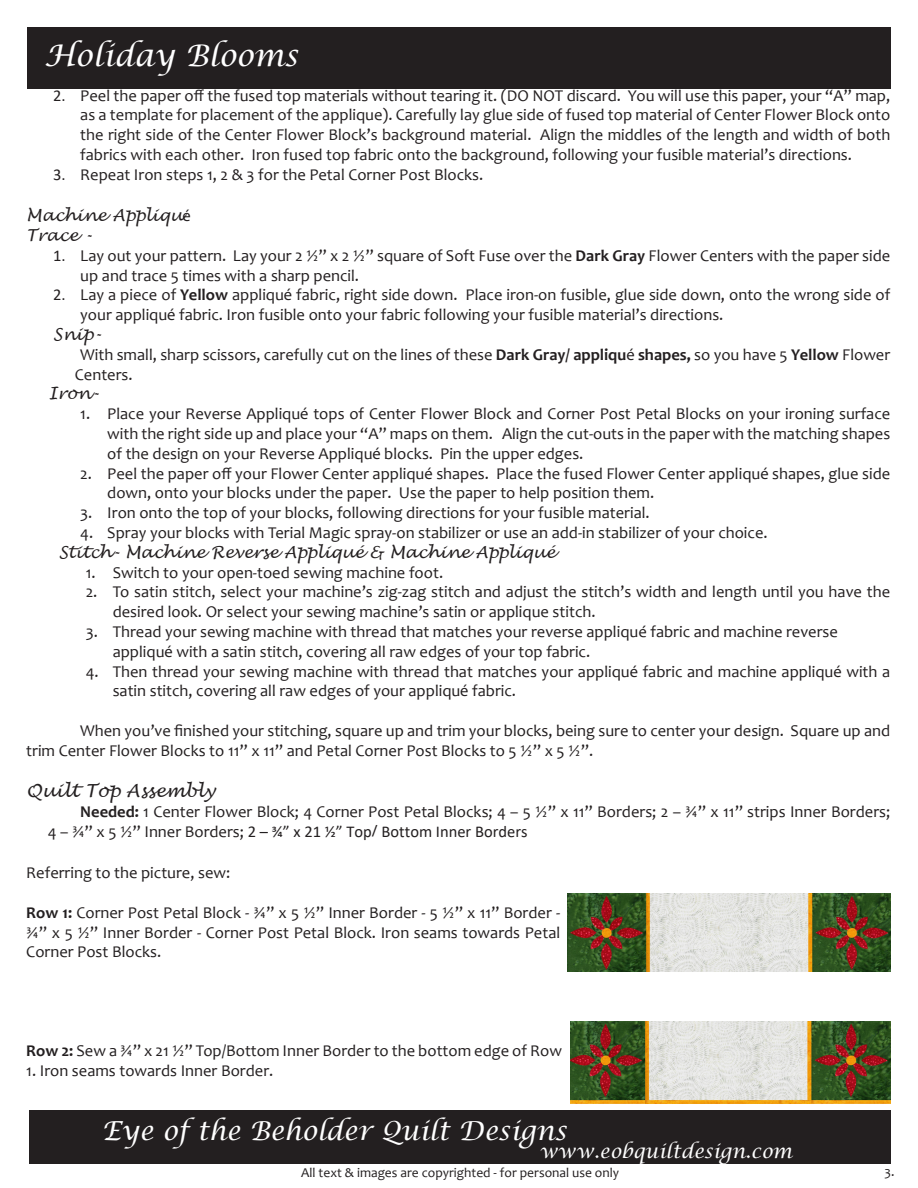
<style>
.page{position:relative;width:918px;height:1188px;background:#fff}
.page>*{position:absolute;margin:0;border:0;box-sizing:border-box;transform-origin:0 0}
.t1{font:italic 30px "Lucida Calligraphy";color:#fff}
.t2{font:italic 26.25px "Lucida Calligraphy";color:#fff}
.t3{font:italic 19.2px "Lucida Calligraphy";color:#fff}
.No_Spacing{font:italic 18px "Lucida Handwriting";color:#231f20}
.No_Spacing-2{font:16.5px/19.8px "Candara";color:#231f20}
.No_Spacing-3{font:italic 16.5px "Lucida Handwriting";color:#231f20}
.t4{font:13.5px "Candara";color:#231f20}
.s1{font-family:"Calibri"}
.s2{font-family:"Myriad Pro";font-style:normal}
.s3{font-weight:700}
.s4{font-family:"Myriad Pro"}
</style>
<div class="page">
<div style="left:27px;top:27px;width:864px;height:62px;background:#231f20"></div>
<div style="left:29px;top:1110px;width:862px;height:54px;background:#231f20"></div>
<img style="left:567px;top:893px;width:324px;height:78px">
<img style="left:571px;top:1021px;width:320px;height:83px">
<p class="t1" style="left:44px;top:38px;width:255px">Holiday Blooms</p>
<p class="No_Spacing-2" style="left:80px;top:85px;width:812px;text-align:justify;text-indent:-27px"><span class="s1">2.</span> Peel the paper off the fused top materials without tearing it. (DO NOT discard. You will use this paper, your “A” map, as a template for placement of the applique). Carefully lay glue side of fused top material of Center Flower Block onto the right side of the Center Flower Block’s background material. Align the middles of the length and width of both fabrics with each other. Iron fused top fabric onto the background, following your fusible material’s directions.</p>
<p class="No_Spacing-2" style="left:53px;top:164px;width:432px"><span class="s1">3.</span> Repeat Iron steps 1, 2 &amp; 3 for the Petal Corner Post Blocks.</p>
<p class="No_Spacing-3" style="left:26px;top:205px;width:166px">Machine Appliqu<span class="s2">é</span></p>
<p class="No_Spacing-3" style="left:26px;top:225px;width:67px">Trace -</p>
<p class="No_Spacing-2" style="left:80px;top:245px;width:811px;text-indent:-27px"><span class="s1">1.</span> Lay out your pattern. Lay your 2 ½” x 2 ½” square of Soft Fuse over the <span class="s3">Dark Gray</span> Flower Centers with the paper side up and trace 5 times with a sharp pencil.</p>
<p class="No_Spacing-2" style="left:80px;top:285px;width:812px;text-indent:-27px"><span class="s1">2.</span> Lay a piece of <span class="s3">Yellow</span> appliqu<span class="s4">é</span> fabric, right side down. Place iron-on fusible, glue side down, onto the wrong side of your appliqu<span class="s4">é</span> fabric. Iron fusible onto your fabric following your fusible material’s directions.</p>
<p class="No_Spacing-3" style="left:53px;top:324px;width:50px">Snip-</p>
<p class="No_Spacing-2" style="left:75px;top:344px;width:817px;text-indent:5px">With small, sharp scissors, carefully cut on the lines of these <span class="s3">Dark Gray/ appliqu</span><span class="s4">é</span> <span class="s3">shapes,</span> so you have 5 <span class="s3">Yellow</span> Flower<br>Centers.</p>
<p class="No_Spacing-3" style="left:49px;top:383px;width:52px">Iron-</p>
<p class="No_Spacing-2" style="left:107px;top:404px;width:785px;text-align:justify;text-indent:-27px">1. Place your Reverse Appliqu<span class="s4">é</span> tops of Center Flower Block and Corner Post Petal Blocks on your ironing surface with the right side up and place your “A” maps on them. Align the cut-outs in the paper with the matching shapes of the design on your Reverse Appliqu<span class="s4">é</span> blocks. Pin the upper edges.</p>
<p class="No_Spacing-2" style="left:107px;top:463px;width:785px;text-indent:-27px">2. Peel the paper off your Flower Center appliqu<span class="s4">é</span> shapes. Place the fused Flower Center appliqu<span class="s4">é</span> shapes, glue side down, onto your blocks under the paper. Use the paper to help position them.</p>
<p class="No_Spacing-2" style="left:80px;top:503px;width:571px">3. Iron onto the top of your blocks, following directions for your fusible material.</p>
<p class="No_Spacing-2" style="left:80px;top:523px;width:689px">4. Spray your blocks with Terial Magic spray-on stabilizer or use an add-in stabilizer of your choice.</p>
<p class="No_Spacing-3" style="left:59px;top:542px;width:498px">Stitch- Machine Reverse Appliqué &amp; Machine Appliqué</p>
<p class="No_Spacing-2" style="left:86px;top:562px;width:359px">1. Switch to your open-toed sewing machine foot.</p>
<p class="No_Spacing-2" style="left:113px;top:582px;width:779px;text-indent:-27px">2. To satin stitch, select your machine’s zig-zag stitch and adjust the stitch’s width and length until you have the desired look. Or select your sewing machine’s satin or applique stitch.</p>
<p class="No_Spacing-2" style="left:113px;top:622px;width:727px;text-indent:-27px">3. Thread your sewing machine with thread that matches your reverse appliqué fabric and machine reverse appliqu<span class="s4">é</span> with a satin stitch, covering all raw edges of your top fabric.</p>
<p class="No_Spacing-2" style="left:113px;top:661px;width:779px;text-indent:-27px">4. Then thread your sewing machine with thread that matches your appliqu<span class="s4">é</span> fabric and machine appliqu<span class="s4">é</span> with a satin stitch, covering all raw edges of your appliqu<span class="s4">é</span> fabric.</p>
<p class="No_Spacing-2" style="left:26px;top:721px;width:866px;text-indent:54px">When you’ve finished your stitching, square up and trim your blocks, being sure to center your design. Square up and trim Center Flower Blocks to 11” x 11” and Petal Corner Post Blocks to 5 ½” x 5 ½”.</p>
<p class="No_Spacing" style="left:26px;top:780px;width:190px">Quilt Top Assembly</p>
<p class="No_Spacing-2" style="left:48px;top:802px;width:844px;text-indent:32px"><span class="s3">Needed:</span> 1 Center Flower Block; 4 Corner Post Petal Blocks; 4 – 5 ½” x 11” Borders; 2 – ¾” x 11” strips Inner Borders;<br>4 – ¾” x 5 ½” Inner Borders; <span class="s1">2 – ¾” x 21 ½” Top/ Bottom Inner Borders</span></p>
<p class="No_Spacing-2" style="left:26px;top:863px;width:206px">Referring to the picture, sew:</p>
<p class="No_Spacing-2" style="left:26px;top:902px;width:535px;text-align:justify"><span class="s3">Row 1:</span> Corner Post Petal Block - ¾” x 5 ½” Inner Border - 5 ½” x 11” Border - ¾” x 5 ½” Inner Border - Corner Post Petal Block. Iron seams towards Petal Corner Post Blocks.</p>
<p class="No_Spacing-2" style="left:26px;top:1041px;width:537px"><span class="s3">Row 2:</span> Sew a ¾” x 21 ½” Top/Bottom Inner Border to the bottom edge of Row</p>
<p class="No_Spacing-2" style="left:26px;top:1061px;width:249px">1. Iron seams towards Inner Border.</p>
<p class="t2" style="left:102px;top:1114px;width:466px">Eye of the Beholder Quilt Designs</p>
<p class="t3" style="left:540px;top:1139px;width:254px">www.eobquiltdesign.com</p>
<p class="t4" style="left:301px;top:1164px;width:320px">All text &amp; images are copyrighted - for personal use only</p>
<p class="t4" style="left:885px;top:1163px;width:11px">3.</p>
</div>
